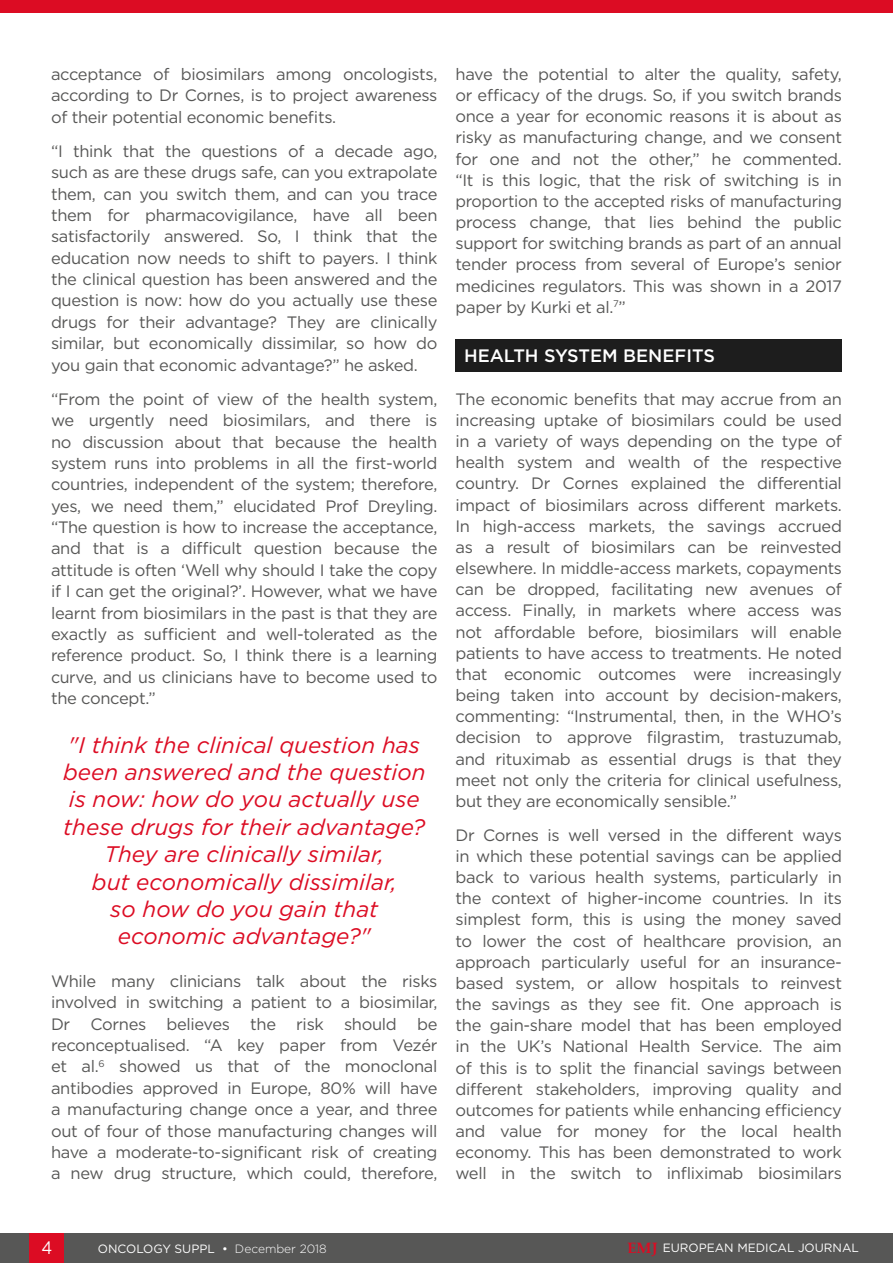
<style>
.page{position:relative;width:893px;height:1263px;background:#fff}
.page>*{position:absolute;margin:0;border:0;box-sizing:border-box;transform-origin:0 0}
.Interview_Quote{font:italic 22.5px/27.3px "Gotham";color:#dc0c23;text-align:center}
.H1__Heading_1{font:500 18px "Gotham";color:#fff}
.t1{font:18px "Gotham";color:#fff;scale:.9 1}
.Body_Text{font:16.5px/21.1px "Gotham";letter-spacing:-.02em;color:#575756;text-align:justify}
.t2{font:12px "Gotham";color:#fff}
.s1{font-weight:300}
.s2{font-family:"Palatino Linotype";font-weight:700;font-size:15px;color:#dc0c23}
</style>
<div class="page">
<div style="left:0;top:1233px;width:893px;height:30px;background:#575756"></div>
<div style="left:30px;top:1233px;width:34px;height:30px;background:#dc0c23"></div>
<div style="left:455px;top:339px;width:387px;height:33px;background:#1d1d1d"></div>
<div style="left:0;top:0;width:893px;height:13px;background:#dc0c23"></div>
<p class="Body_Text" style="left:51px;top:63px;width:388px">acceptance of biosimilars among oncologists, according to Dr Cornes, is to project awareness of their potential economic benefits.</p>
<p class="Body_Text" style="left:51px;top:140px;width:388px">“I think that the questions of a decade ago, such as are these drugs safe, can you extrapolate them, can you switch them, and can you trace them for pharmacovigilance, have all been satisfactorily answered. So, I think that the education now needs to shift to payers. I think the clinical question has been answered and the question is now: how do you actually use these drugs for their advantage? They are clinically similar, but economically dissimilar, so how do you gain that economic advantage?” he asked.</p>
<p class="Body_Text" style="left:51px;top:388px;width:388px">“From the point of view of the health system, we urgently need biosimilars, and there is no discussion about that because the health system runs into problems in all the first-world countries, independent of the system; therefore, yes, we need them,” elucidated Prof Dreyling. “The question is how to increase the acceptance, and that is a difficult question because the attitude is often ‘Well why should I take the copy if I can get the original?’. However, what we have learnt from biosimilars in the past is that they are exactly as sufficient and well-tolerated as the reference product. So, I think there is a learning curve, and us clinicians have to become used to the concept.”</p>
<p class="Interview_Quote" style="left:63px;top:730px;width:364px">"I think the clinical question has been answered and the question is now: how do you actually use these drugs for their advantage?<br>They are clinically similar,<br>but economically dissimilar,<br>so how do you gain that economic advantage?"</p>
<p class="Body_Text" style="left:51px;top:970px;width:388px">While many clinicians talk about the risks involved in switching a patient to a biosimilar, Dr Cornes believes the risk should be reconceptualised. “A key paper from Vezér et al.<sup>6</sup> showed us that of the monoclonal antibodies approved in Europe, 80% will have a manufacturing change once a year, and three out of four of those manufacturing changes will have a moderate-to-significant risk of creating a new drug structure, which could, therefore,</p>
<p class="Body_Text" style="left:455px;top:63px;width:388px">have the potential to alter the quality, safety, or efficacy of the drugs. So, if you switch brands once a year for economic reasons it is about as risky as manufacturing change, and we consent for one and not the other,” he commented. “It is this logic, that the risk of switching is in proportion to the accepted risks of manufacturing process change, that lies behind the public support for switching brands as part of an annual tender process from several of Europe’s senior medicines regulators. This was shown in a 2017 paper by Kurki et al.<sup>7</sup>”</p>
<p class="H1__Heading_1" style="left:464px;top:344px;width:252px">HEALTH SYSTEM BENEFITS</p>
<p class="Body_Text" style="left:455px;top:388px;width:388px">The economic benefits that may accrue from an increasing uptake of biosimilars could be used in a variety of ways depending on the type of health system and wealth of the respective country. Dr Cornes explained the differential impact of biosimilars across different markets.<br>In high-access markets, the savings accrued as a result of biosimilars can be reinvested elsewhere. In middle-access markets, copayments can be dropped, facilitating new avenues of access. Finally, in markets where access was not affordable before, biosimilars will enable patients to have access to treatments. He noted that economic outcomes were increasingly being taken into account by decision-makers, commenting: “Instrumental, then, in the WHO’s decision to approve filgrastim, trastuzumab, and rituximab as essential drugs is that they meet not only the criteria for clinical usefulness, but they are economically sensible.”</p>
<p class="Body_Text" style="left:455px;top:824px;width:388px">Dr Cornes is well versed in the different ways in which these potential savings can be applied back to various health systems, particularly in the context of higher-income countries. In its simplest form, this is using the money saved to lower the cost of healthcare provision, an approach particularly useful for an insurance&shy;based system, or allow hospitals to reinvest the savings as they see fit. One approach is the gain-share model that has been employed in the UK’s National Health Service. The aim of this is to split the financial savings between different stakeholders, improving quality and outcomes for patients while enhancing efficiency and value for money for the local health economy. This has been demonstrated to work well in the switch to infliximab biosimilars</p>
<p class="t1" style="left:41px;top:1236px;width:14px">4</p>
<p class="t2" style="left:98px;top:1241px;width:231px">ONCOLOGY SUPPL • <span class="s1">December 2018</span></p>
<p class="t2" style="left:627px;top:1240px;width:233px"><span class="s2">EMJ</span> EUROPEAN MEDICAL JOURNAL</p>
</div>
